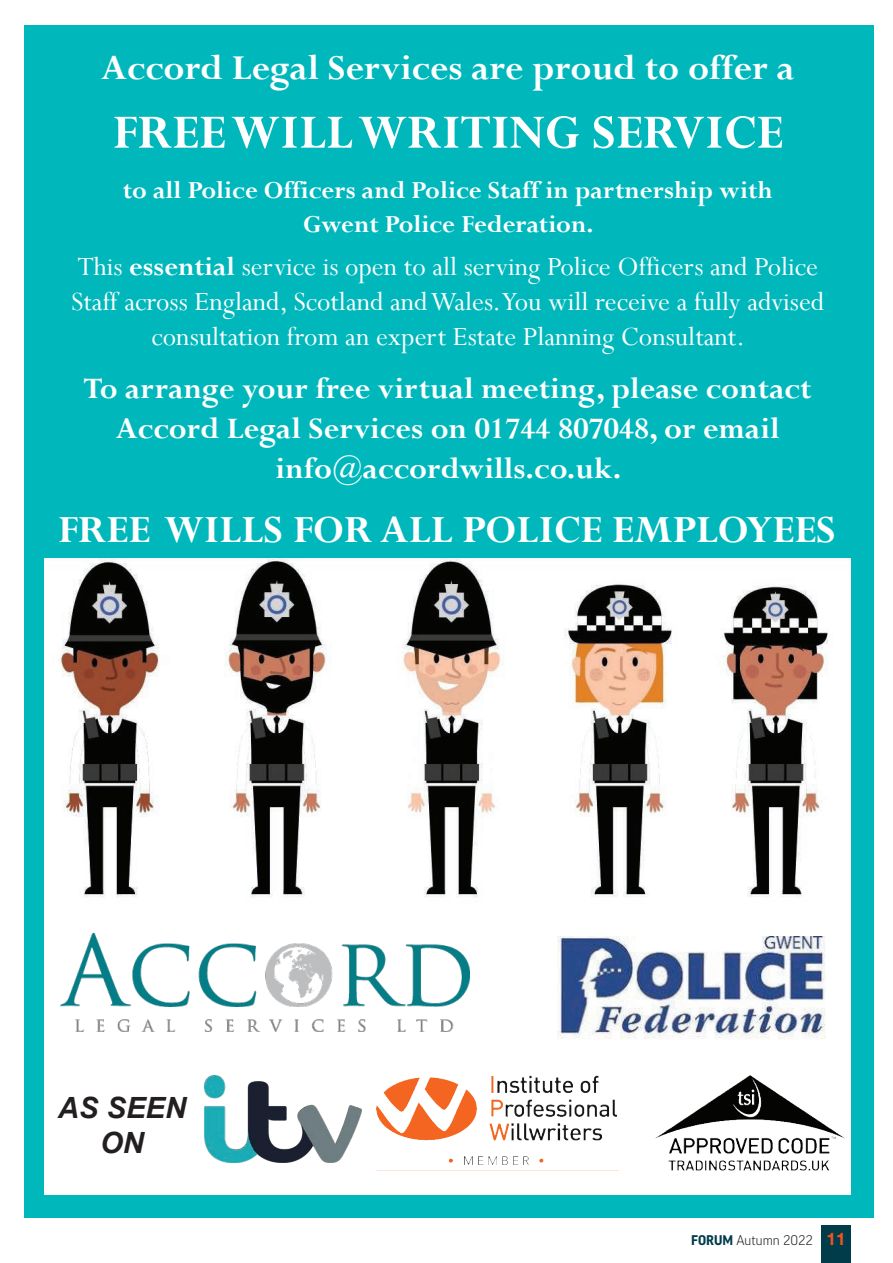
<style>
.page{position:relative;width:893px;height:1263px;background:#fff}
.page>*{position:absolute;margin:0;border:0;box-sizing:border-box;transform-origin:0 0}
.t1{font:700 52.65px "Perpetua";color:#fff}
.t2{font:700 42.9px "Perpetua";color:#fff}
.t3{font:700 39px "Perpetua";color:#fff}
.t4{font:700 33.15px/39.8px "Perpetua";color:#fff;text-align:center}
.t5{font:29.25px/35.1px "Perpetua";color:#fff;text-align:center}
.t6{font:italic 700 29.25px/35.1px "Arial";color:#231f20;text-align:center}
.t7{font:700 27.3px/33.2px "Perpetua";color:#fff;text-align:center}
.t8{font:300 13.5px "Good Pro";color:#231f20}
.s1{font-weight:700}
.s2{font-weight:700;color:#013c4b}
.s3{font-family:"Helvetica Neue";font-weight:700;font-size:17.25px;color:#f15322}
</style>
<div class="page">
<div style="left:821px;top:1226px;width:30px;height:37px;background:#013c4b"></div>
<img style="left:44px;top:558px;width:808px;height:348px">
<div style="left:24px;top:25px;width:850px;height:533px;background:#00b8bc"></div>
<img style="left:557px;top:936px;width:268px;height:103px">
<img style="left:377px;top:1075px;width:468px;height:96px">
<img style="left:204px;top:1075px;width:157px;height:87px">
<img style="left:61px;top:932px;width:409px;height:100px">
<div style="left:24px;top:555px;width:20px;height:663px;background:#00b8bc"></div>
<div style="left:852px;top:554px;width:22px;height:664px;background:#00b8bc"></div>
<div style="left:24px;top:1196px;width:850px;height:22px;background:#00b8bc"></div>
<h3 class="t3" style="left:101px;top:44px;width:695px">Accord Legal Services are proud to offer a</h3>
<h1 class="t1" style="left:112px;top:99px;width:672px">FREE WILL WRITING SERVICE</h1>
<p class="t7" style="left:123px;top:173px;width:651px">to all Police Officers and Police Staff in partnership with<br>Gwent Police Federation.</p>
<p class="t5" style="left:71px;top:248px;width:755px">This <span class="s1">essential</span> service is open to all serving Police Officers and Police<br>Staff across England, Scotland and Wales. You will receive a fully advised consultation from an expert Estate Planning Consultant.</p>
<p class="t4" style="left:84px;top:368px;width:729px">To arrange your free virtual meeting, please contact<br>Accord Legal Services on 01744 807048, or email info@accordwills.co.uk.</p>
<h2 class="t2" style="left:58px;top:503px;width:780px">FREE WILLS FOR ALL POLICE EMPLOYEES</h2>
<p class="t6" style="left:58px;top:1091px;width:130px">AS SEEN<br>ON</p>
<p class="t8" style="left:691px;top:1232px;width:156px"><span class="s2">FORUM</span> Autumn 2022 <span class="s3">11</span></p>
</div>
